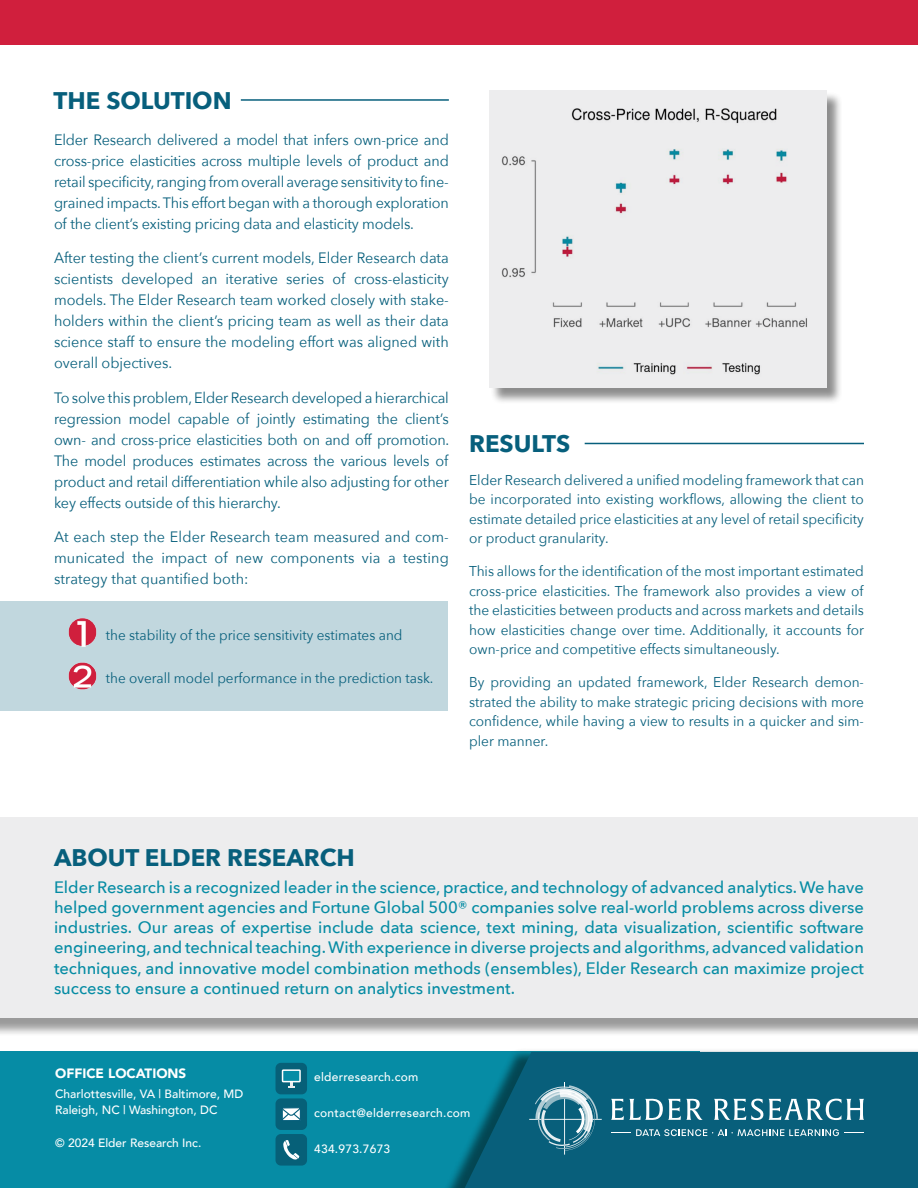
<style>
.page{position:relative;width:918px;height:1188px;background:#fff}
.page>*{position:absolute;margin:0;border:0;box-sizing:border-box;transform-origin:0 0}
.sections{font:700 24px "Avenir Next";color:#075f7c}
.t1{font:500 16.5px/20.2px "Avenir Next";color:#068ca4;text-align:justify}
.paragraph{font:15px/21px "Avenir Next";letter-spacing:-.01em;color:#075f7c;text-align:justify;scale:.96 1}
.paragraph-2{font:14.25px/19.5px "Avenir Next";color:#075f7c;text-align:justify;scale:.96 1}
.paragraph-3{font:14.25px "Avenir Next";color:#075f7c;scale:.95 1}
.t2{font:900 13.5px "Avenir";color:#fff}
.t3{font:500 12px/16.5px "Avenir";color:#fff}
.t4{font:500 12px "Avenir";letter-spacing:.02em;color:#fff}
</style>
<div class="page">
<div style="left:0;top:602px;width:448px;height:109px;background:#c1d7de"></div>
<div style="left:0;top:1052px;width:700px;height:136px;background:#068ca5"></div>
<div style="left:430px;top:1047px;width:488px;height:141px;background:#000;opacity:.5"></div>
<svg style="left:465px;top:1052px;width:453px;height:136px;background:#07617c"></svg>
<svg style="left:529px;top:1082px;width:73px;height:73px;background:#3d8197"></svg>
<svg style="left:611px;top:1099px;width:92px;height:21px;background:#5691a4"></svg>
<svg style="left:714px;top:1099px;width:49px;height:21px"></svg>
<svg style="left:769px;top:1099px;width:95px;height:21px"></svg>
<svg style="left:636px;top:1129px;width:203px;height:7px"></svg>
<svg style="left:845px;top:1132px;width:19px;height:1px"></svg>
<svg style="left:611px;top:1132px;width:19px;height:1px"></svg>
<div style="left:276px;top:1063px;width:31px;height:31px;background:#066078;border-radius:5px"></div>
<svg style="left:288px;top:1082px;width:7px;height:6px"></svg>
<div style="left:283px;top:1070px;width:17px;height:12px;background:#068ca5"></div>
<div style="left:282px;top:1069px;width:19px;height:13px;border:2px solid #fff"></div>
<div style="left:276px;top:1098px;width:31px;height:32px;background:#066078;border-radius:5px"></div>
<svg style="left:282px;top:1107px;width:18px;height:14px"></svg>
<div style="left:276px;top:1134px;width:31px;height:32px;background:#066078;border-radius:5px"></div>
<svg style="left:283px;top:1140px;width:16px;height:20px"></svg>
<div style="left:0;top:0;width:918px;height:45px;background:#d01f3d"></div>
<div style="left:0;top:820px;width:918px;height:217px;background:#000;opacity:.4"></div>
<div style="left:0;top:818px;width:918px;height:200px;background:#ededee"></div>
<hr style="left:585px;top:443px;width:279px;height:1px;background:#075f7c">
<hr style="left:241px;top:99px;width:208px;height:2px;background:#075f7c">
<div style="left:490px;top:92px;width:353px;height:313px;background:#000;opacity:.45"></div>
<div style="left:489px;top:91px;width:337px;height:297px;background:#ededee"></div>
<img style="left:67px;top:617px;width:31px;height:31px;border-radius:16px">
<img style="left:67px;top:660px;width:31px;height:32px;border-radius:16px">
<p class="sections" style="left:54px;top:79px;width:180px">THE SOLUTION</p>
<p class="paragraph" style="left:54px;top:128px;width:413px">Elder Research delivered a model that infers own-price and cross-price elasticities across multiple levels of product and retail specificity, ranging from overall average sensitivity to fine&shy;grained impacts. This effort began with a thorough exploration of the client’s existing pricing data and elasticity models.</p>
<p class="paragraph" style="left:54px;top:247px;width:413px">After testing the client’s current models, Elder Research data scientists developed an iterative series of cross-elasticity models. The Elder Research team worked closely with stake&shy;holders within the client’s pricing team as well as their data science staff to ensure the modeling effort was aligned with overall objectives.</p>
<p class="paragraph" style="left:54px;top:386px;width:413px">To solve this problem, Elder Research developed a hierarchical regression model capable of jointly estimating the client’s own- and cross-price elasticities both on and off promotion.<br>The model produces estimates across the various levels of product and retail differentiation while also adjusting for other key effects outside of this hierarchy.</p>
<p class="paragraph" style="left:54px;top:526px;width:413px">At each step the Elder Research team measured and com&shy;municated the impact of new components via a testing strategy that quantified both:</p>
<p class="paragraph-3" style="left:106px;top:623px;width:314px">the stability of the price sensitivity estimates and</p>
<p class="paragraph-3" style="left:106px;top:666px;width:346px">the overall model performance in the prediction task.</p>
<p class="sections" style="left:469px;top:423px;width:103px">RESULTS</p>
<p class="paragraph-2" style="left:469px;top:470px;width:413px">Elder Research delivered a unified modeling framework that can be incorporated into existing workflows, allowing the client to estimate detailed price elasticities at any level of retail specificity or product granularity.</p>
<p class="paragraph-2" style="left:469px;top:561px;width:413px">This allows for the identification of the most important estimated cross-price elasticities. The framework also provides a view of the elasticities between products and across markets and details how elasticities change over time. Additionally, it accounts for own-price and competitive effects simultaneously.</p>
<p class="paragraph-2" style="left:469px;top:672px;width:413px">By providing an updated framework, Elder Research demon&shy;strated the ability to make strategic pricing decisions with more confidence, while having a view to results in a quicker and sim&shy;pler manner.</p>
<p class="sections" style="left:54px;top:837px;width:302px">ABOUT ELDER RESEARCH</p>
<p class="t1" style="left:54px;top:876px;width:812px">Elder Research is a recognized leader in the science, practice, and technology of advanced analytics. We have helped government agencies and Fortune Global 500® companies solve real-world problems across diverse industries. Our areas of expertise include data science, text mining, data visualization, scientific software engineering, and technical teaching. With experience in diverse projects and algorithms, advanced validation techniques, and innovative model combination methods (ensembles), Elder Research can maximize project success to ensure a continued return on analytics investment.</p>
<p class="t2" style="left:55px;top:1062px;width:133px">OFFICE LOCATIONS</p>
<p class="t3" style="left:55px;top:1085px;width:190px">Charlottesville, VA | Baltimore, MD<br>Raleigh, NC | Washington, DC</p>
<p class="t3" style="left:55px;top:1134px;width:148px">© 2024 Elder Research Inc.</p>
<p class="t4" style="left:314px;top:1067px;width:106px">elderresearch.com</p>
<p class="t4" style="left:314px;top:1103px;width:158px">contact@elderresearch.com</p>
<p class="t4" style="left:314px;top:1139px;width:78px">434.973.7673</p>
</div>
